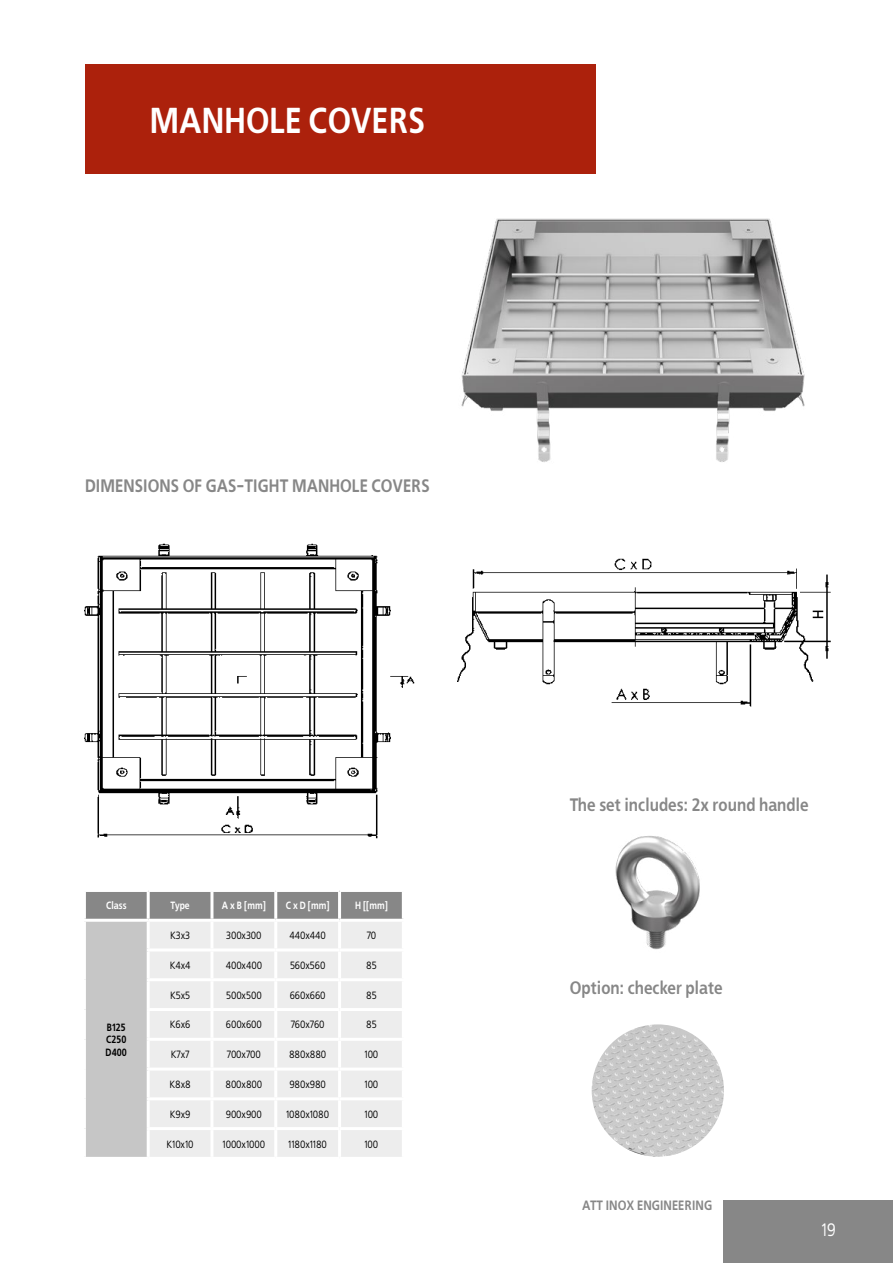
<style>
.page{position:relative;width:893px;height:1263px;background:#fff}
.page>*{position:absolute;margin:0;border:0;box-sizing:border-box;transform-origin:0 0}
.t1{font:700 36px "EFN Bureau";color:#fff}
.t2{font:700 18px "EFN Bureau";color:#878787}
.t3{font:18px "EFN Bureau";color:#fff}
.t4{font:700 13.5px "EFN Bureau";color:#878787}
.t5{font:10.5px "EFN Bureau";color:#000}
.t6{font:700 10.5px "EFN Bureau";color:#fff;scale:.96 1}
.t7{font:700 10.5px/12.6px "EFN Bureau";color:#000;scale:.96 1}
</style>
<div class="page">
<div style="left:724px;top:1200px;width:169px;height:63px;background:#878787"></div>
<div style="left:85px;top:64px;width:510px;height:110px;background:#ac210c"></div>
<img style="left:461px;top:218px;width:344px;height:244px">
<div style="left:86px;top:892px;width:316px;height:27px;background:#878787"></div>
<div style="left:84px;top:920px;width:64px;height:238px;background:#c6c6c6"></div>
<div style="left:150px;top:922px;width:252px;height:235px;background:#ededed"></div>
<hr style="left:83px;top:1157px;width:65px;height:3px;background:#fff">
<hr style="left:210px;top:922px;width:3px;height:26px;background:#fff">
<hr style="left:274px;top:922px;width:3px;height:26px;background:#fff">
<hr style="left:147px;top:948px;width:65px;height:3px;background:#fff">
<hr style="left:212px;top:948px;width:64px;height:3px;background:#fff">
<hr style="left:210px;top:951px;width:3px;height:27px;background:#fff">
<hr style="left:276px;top:948px;width:64px;height:3px;background:#fff">
<hr style="left:274px;top:951px;width:3px;height:27px;background:#fff">
<hr style="left:340px;top:948px;width:65px;height:3px;background:#fff">
<hr style="left:147px;top:978px;width:65px;height:3px;background:#fff">
<hr style="left:212px;top:978px;width:64px;height:3px;background:#fff">
<hr style="left:210px;top:981px;width:3px;height:27px;background:#fff">
<hr style="left:276px;top:978px;width:64px;height:3px;background:#fff">
<hr style="left:274px;top:981px;width:3px;height:27px;background:#fff">
<hr style="left:340px;top:978px;width:65px;height:3px;background:#fff">
<hr style="left:147px;top:1008px;width:65px;height:3px;background:#fff">
<hr style="left:212px;top:1008px;width:64px;height:3px;background:#fff">
<hr style="left:210px;top:1011px;width:3px;height:27px;background:#fff">
<hr style="left:276px;top:1008px;width:64px;height:3px;background:#fff">
<hr style="left:274px;top:1011px;width:3px;height:27px;background:#fff">
<hr style="left:340px;top:1008px;width:65px;height:3px;background:#fff">
<hr style="left:147px;top:1038px;width:65px;height:3px;background:#fff">
<hr style="left:212px;top:1038px;width:64px;height:3px;background:#fff">
<hr style="left:210px;top:1041px;width:3px;height:26px;background:#fff">
<hr style="left:276px;top:1038px;width:64px;height:3px;background:#fff">
<hr style="left:274px;top:1041px;width:3px;height:26px;background:#fff">
<hr style="left:340px;top:1038px;width:65px;height:3px;background:#fff">
<hr style="left:147px;top:1067px;width:65px;height:3px;background:#fff">
<hr style="left:212px;top:1067px;width:64px;height:3px;background:#fff">
<hr style="left:210px;top:1070px;width:3px;height:27px;background:#fff">
<hr style="left:276px;top:1067px;width:64px;height:3px;background:#fff">
<hr style="left:274px;top:1070px;width:3px;height:27px;background:#fff">
<hr style="left:340px;top:1067px;width:65px;height:3px;background:#fff">
<hr style="left:147px;top:1097px;width:65px;height:3px;background:#fff">
<hr style="left:212px;top:1097px;width:64px;height:3px;background:#fff">
<hr style="left:210px;top:1100px;width:3px;height:27px;background:#fff">
<hr style="left:276px;top:1097px;width:64px;height:3px;background:#fff">
<hr style="left:274px;top:1100px;width:3px;height:27px;background:#fff">
<hr style="left:340px;top:1097px;width:65px;height:3px;background:#fff">
<hr style="left:147px;top:1127px;width:65px;height:3px;background:#fff">
<hr style="left:212px;top:1127px;width:64px;height:3px;background:#fff">
<hr style="left:210px;top:1130px;width:3px;height:27px;background:#fff">
<hr style="left:276px;top:1127px;width:64px;height:3px;background:#fff">
<hr style="left:274px;top:1130px;width:3px;height:27px;background:#fff">
<hr style="left:340px;top:1127px;width:65px;height:3px;background:#fff">
<hr style="left:338px;top:922px;width:3px;height:26px;background:#fff">
<hr style="left:338px;top:951px;width:3px;height:27px;background:#fff">
<hr style="left:338px;top:981px;width:3px;height:27px;background:#fff">
<hr style="left:338px;top:1011px;width:3px;height:27px;background:#fff">
<hr style="left:338px;top:1041px;width:3px;height:26px;background:#fff">
<hr style="left:338px;top:1070px;width:3px;height:27px;background:#fff">
<hr style="left:338px;top:1100px;width:3px;height:27px;background:#fff">
<hr style="left:338px;top:1130px;width:3px;height:27px;background:#fff">
<hr style="left:147px;top:892px;width:3px;height:27px;background:#fff">
<hr style="left:338px;top:892px;width:3px;height:27px;background:#fff">
<hr style="left:83px;top:919px;width:65px;height:3px;background:#fff">
<hr style="left:83px;top:922px;width:3px;height:28px;background:#fff">
<hr style="left:147px;top:922px;width:3px;height:26px;background:#fff">
<hr style="left:83px;top:950px;width:3px;height:30px;background:#fff">
<hr style="left:147px;top:951px;width:3px;height:27px;background:#fff">
<hr style="left:83px;top:980px;width:3px;height:29px;background:#fff">
<hr style="left:147px;top:981px;width:3px;height:27px;background:#fff">
<hr style="left:83px;top:1009px;width:3px;height:30px;background:#fff">
<hr style="left:147px;top:1011px;width:3px;height:27px;background:#fff">
<hr style="left:83px;top:1039px;width:3px;height:30px;background:#fff">
<hr style="left:147px;top:1041px;width:3px;height:26px;background:#fff">
<hr style="left:83px;top:1069px;width:3px;height:30px;background:#fff">
<hr style="left:147px;top:1070px;width:3px;height:27px;background:#fff">
<hr style="left:83px;top:1099px;width:3px;height:29px;background:#fff">
<hr style="left:147px;top:1100px;width:3px;height:27px;background:#fff">
<hr style="left:83px;top:1128px;width:3px;height:29px;background:#fff">
<hr style="left:147px;top:1130px;width:3px;height:27px;background:#fff">
<hr style="left:210px;top:892px;width:3px;height:27px;background:#fff">
<hr style="left:274px;top:892px;width:3px;height:27px;background:#fff">
<img style="left:84px;top:543px;width:747px;height:296px">
<img style="left:613px;top:834px;width:90px;height:116px">
<img style="left:592px;top:1024px;width:132px;height:133px;border-radius:66px">
<h1 class="t1" style="left:150px;top:93px;width:277px">MANHOLE COVERS</h1>
<h2 class="t2" style="left:85px;top:471px;width:346px">DIMENSIONS OF GAS-TIGHT MANHOLE COVERS</h2>
<p class="t6" style="left:106px;top:897px;width:23px">Class</p>
<p class="t6" style="left:170px;top:897px;width:22px">Type</p>
<p class="t6" style="left:222px;top:897px;width:47px">A x B [mm]</p>
<p class="t6" style="left:286px;top:897px;width:47px">C x D [mm]</p>
<p class="t6" style="left:355px;top:897px;width:36px">H [[mm]</p>
<p class="t7" style="left:106px;top:1020px;width:24px">B125<br>C250<br>D400</p>
<p class="t5" style="left:170px;top:928px;width:21px">K3x3</p>
<p class="t5" style="left:226px;top:928px;width:37px">300x300</p>
<p class="t5" style="left:289px;top:928px;width:38px">440x440</p>
<p class="t5" style="left:367px;top:928px;width:11px">70</p>
<p class="t5" style="left:170px;top:958px;width:22px">K4x4</p>
<p class="t5" style="left:226px;top:958px;width:38px">400x400</p>
<p class="t5" style="left:290px;top:958px;width:37px">560x560</p>
<p class="t5" style="left:366px;top:958px;width:12px">85</p>
<p class="t5" style="left:170px;top:988px;width:22px">K5x5</p>
<p class="t5" style="left:226px;top:988px;width:37px">500x500</p>
<p class="t5" style="left:290px;top:988px;width:37px">660x660</p>
<p class="t5" style="left:366px;top:988px;width:12px">85</p>
<p class="t5" style="left:170px;top:1017px;width:22px">K6x6</p>
<p class="t5" style="left:226px;top:1017px;width:37px">600x600</p>
<p class="t5" style="left:291px;top:1017px;width:35px">760x760</p>
<p class="t5" style="left:366px;top:1017px;width:12px">85</p>
<p class="t5" style="left:171px;top:1047px;width:20px">K7x7</p>
<p class="t5" style="left:227px;top:1047px;width:36px">700x700</p>
<p class="t5" style="left:289px;top:1047px;width:39px">880x880</p>
<p class="t5" style="left:365px;top:1047px;width:15px">100</p>
<p class="t5" style="left:169px;top:1077px;width:23px">K8x8</p>
<p class="t5" style="left:225px;top:1077px;width:38px">800x800</p>
<p class="t5" style="left:289px;top:1077px;width:38px">980x980</p>
<p class="t5" style="left:365px;top:1077px;width:15px">100</p>
<p class="t5" style="left:170px;top:1107px;width:22px">K9x9</p>
<p class="t5" style="left:226px;top:1107px;width:38px">900x900</p>
<p class="t5" style="left:286px;top:1107px;width:44px">1080x1080</p>
<p class="t5" style="left:364px;top:1107px;width:15px">100</p>
<p class="t5" style="left:167px;top:1137px;width:28px">K10x10</p>
<p class="t5" style="left:223px;top:1137px;width:44px">1000x1000</p>
<p class="t5" style="left:288px;top:1137px;width:40px">1180x1180</p>
<p class="t5" style="left:364px;top:1137px;width:15px">100</p>
<h2 class="t2" style="left:570px;top:790px;width:241px">The set includes: 2x round handle</h2>
<h2 class="t2" style="left:570px;top:973px;width:154px">Option: checker plate</h2>
<p class="t4" style="left:582px;top:1195px;width:132px">ATT INOX ENGINEERING</p>
<h2 class="t3" style="left:821px;top:1217px;width:16px">19</h2>
</div>
